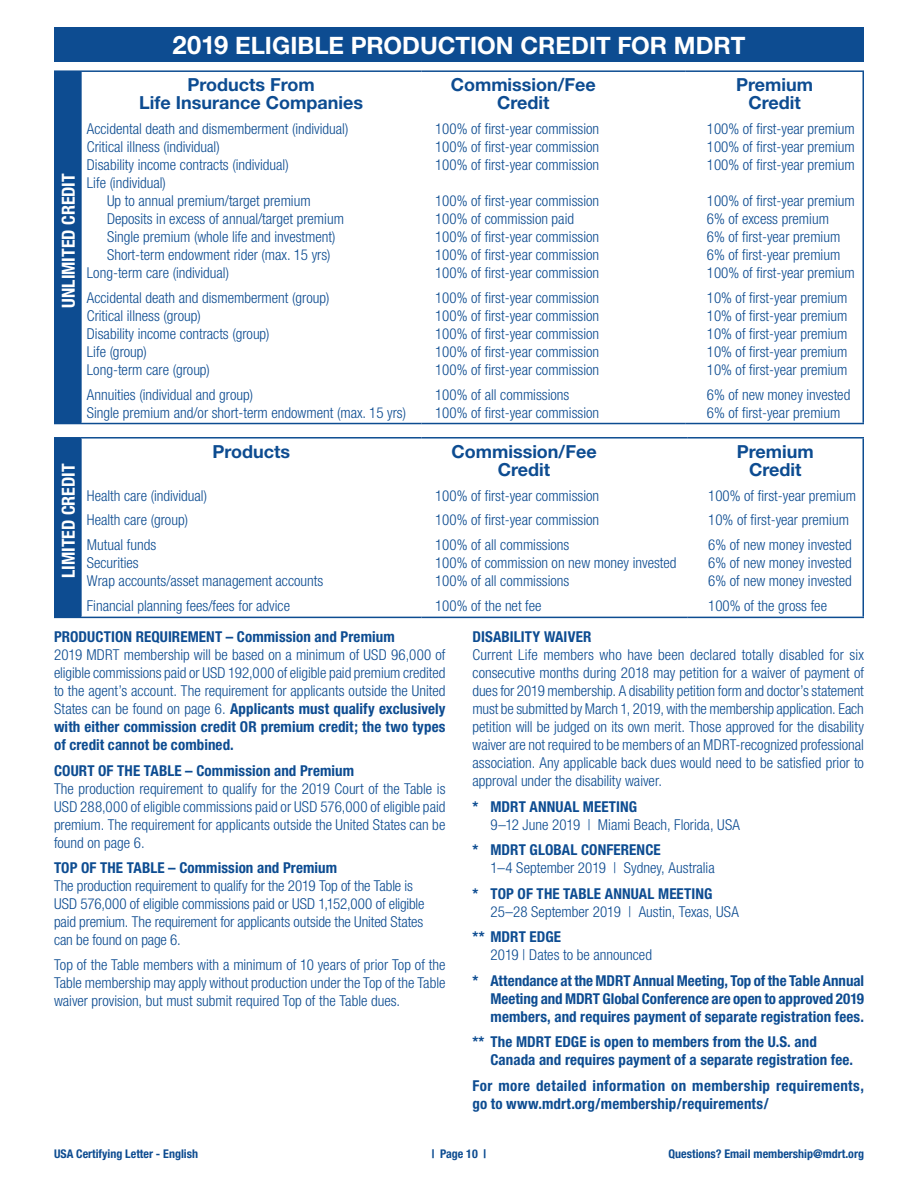
<style>
.page{position:relative;width:918px;height:1188px;background:#fff}
.page>*{position:absolute;margin:0;border:0;box-sizing:border-box;transform-origin:0 0}
.t1{font:700 24px "Helvetica Neue";color:#fff}
.t2{font:700 18px/18px "Helvetica Neue";color:#0d4c91;text-align:center}
.t3{font:700 condensed 18px "Helvetica Neue";letter-spacing:-.005em;color:#fff}
.t4{font:300 condensed 15px/18px "Helvetica Neue";color:#0d4c91}
.t5{font:700 condensed 15px/18px "Helvetica Neue";letter-spacing:.01em;color:#0d4c91}
.t6{font:700 condensed 12px "Helvetica Neue";color:#0d4c91}
.s1{font-size:25.5px}
.s2{font-weight:700}
</style>
<div class="page">
<div style="left:54px;top:27px;width:810px;height:35px;background:#0d4c91"></div>
<div style="left:55px;top:71px;width:26px;height:353px;background:#0d4c91"></div>
<hr style="left:54px;top:72px;width:2px;height:351px;background:#0d4c91">
<hr style="left:54px;top:70px;width:27px;height:2px;background:#0d4c91">
<hr style="left:80px;top:72px;width:2px;height:351px;background:#0d4c91">
<hr style="left:81px;top:70px;width:341px;height:2px;background:#0d4c91">
<hr style="left:81px;top:423px;width:341px;height:1px;background:#0d4c91">
<hr style="left:422px;top:70px;width:264px;height:2px;background:#0d4c91">
<hr style="left:422px;top:423px;width:264px;height:1px;background:#0d4c91">
<hr style="left:686px;top:70px;width:178px;height:2px;background:#0d4c91">
<hr style="left:862px;top:72px;width:2px;height:351px;background:#0d4c91">
<hr style="left:686px;top:423px;width:178px;height:1px;background:#0d4c91">
<div style="left:55px;top:438px;width:26px;height:179px;background:#0d4c91"></div>
<hr style="left:54px;top:439px;width:2px;height:178px;background:#0d4c91">
<hr style="left:54px;top:437px;width:27px;height:2px;background:#0d4c91">
<svg style="left:54px;top:617px;width:27px;height:1px"></svg>
<hr style="left:80px;top:439px;width:2px;height:178px;background:#0d4c91">
<hr style="left:81px;top:437px;width:341px;height:2px;background:#0d4c91">
<hr style="left:81px;top:617px;width:341px;height:1px;background:#0d4c91">
<hr style="left:422px;top:437px;width:265px;height:2px;background:#0d4c91">
<hr style="left:422px;top:617px;width:265px;height:1px;background:#0d4c91">
<hr style="left:687px;top:437px;width:177px;height:2px;background:#0d4c91">
<hr style="left:862px;top:439px;width:2px;height:178px;background:#0d4c91">
<hr style="left:687px;top:617px;width:177px;height:1px;background:#0d4c91">
<p class="t3" style="left:57px;top:308px;width:136px;rotate:-90deg">UNLIMITED CREDIT</p>
<p class="t3" style="left:57px;top:578px;width:116px;rotate:-90deg">LIMITED CREDIT</p>
<h1 class="t1" style="left:173px;top:31px;width:574px"><span class="s1">2019</span> ELIGIBLE PRODUCTION CREDIT FOR MDRT</h1>
<p class="t2" style="left:139px;top:75px;width:225px">Products From<br>Life Insurance Companies</p>
<p class="t4" style="left:87px;top:120px;width:263px">Accidental death and dismemberment (individual)</p>
<p class="t4" style="left:87px;top:138px;width:134px">Critical illness (individual)</p>
<p class="t4" style="left:87px;top:156px;width:203px">Disability income contracts (individual)</p>
<p class="t4" style="left:87px;top:174px;width:81px">Life (individual)</p>
<p class="t4" style="left:107px;top:192px;width:205px">Up to annual premium/target premium</p>
<p class="t4" style="left:107px;top:210px;width:238px">Deposits in excess of annual/target premium</p>
<p class="t4" style="left:107px;top:228px;width:230px">Single premium (whole life and investment)</p>
<p class="t4" style="left:107px;top:246px;width:225px">Short-term endowment rider (max. 15 yrs)</p>
<p class="t4" style="left:87px;top:264px;width:144px">Long-term care (individual)</p>
<p class="t4" style="left:87px;top:288px;width:244px">Accidental death and dismemberment (group)<br>Critical illness (group)<br>Disability income contracts (group)<br>Life (group)<br>Long-term care (group)</p>
<p class="t4" style="left:87px;top:385px;width:321px">Annuities (individual and group)<br>Single premium and/or short-term endowment (max. 15 yrs)</p>
<p class="t2" style="left:212px;top:442px;width:79px">Products</p>
<p class="t4" style="left:87px;top:483px;width:122px;line-height:24.8px">Health care (individual)<br>Health care (group)<br>Mutual funds</p>
<p class="t4" style="left:87px;top:554px;width:238px">Securities<br>Wrap accounts/asset management accounts</p>
<p class="t4" style="left:87px;top:596px;width:205px">Financial planning fees/fees for advice</p>
<p class="t2" style="left:451px;top:75px;width:147px">Commission/Fee<br>Credit</p>
<p class="t4" style="left:435px;top:120px;width:166px;text-align:justify">100% of first-year commission 100% of first-year commission 100% of first-year commission</p>
<p class="t4" style="left:435px;top:192px;width:166px">100% of first-year commission<br>100% of commission paid<br>100% of first-year commission<br>100% of first-year commission<br>100% of first-year commission</p>
<p class="t4" style="left:435px;top:288px;width:166px;text-align:justify">100% of first-year commission 100% of first-year commission 100% of first-year commission 100% of first-year commission 100% of first-year commission</p>
<p class="t4" style="left:435px;top:385px;width:166px">100% of all commissions<br>100% of first-year commission</p>
<p class="t2" style="left:451px;top:442px;width:147px">Commission/Fee<br>Credit</p>
<p class="t4" style="left:435px;top:483px;width:166px;line-height:24.8px;text-align:justify">100% of first-year commission 100% of first-year commission 100% of all commissions</p>
<p class="t4" style="left:435px;top:554px;width:243px">100% of commission on new money invested<br>100% of all commissions</p>
<p class="t4" style="left:435px;top:596px;width:108px">100% of the net fee</p>
<p class="t2" style="left:736px;top:75px;width:78px">Premium<br>Credit</p>
<p class="t4" style="left:707px;top:120px;width:149px;text-align:justify">100% of first-year premium 100% of first-year premium 100% of first-year premium</p>
<p class="t4" style="left:707px;top:192px;width:149px">100% of first-year premium<br>6% of excess premium<br>6% of first-year premium<br>6% of first-year premium<br>100% of first-year premium</p>
<p class="t4" style="left:707px;top:288px;width:142px;text-align:justify">10% of first-year premium 10% of first-year premium 10% of first-year premium 10% of first-year premium 10% of first-year premium</p>
<p class="t4" style="left:707px;top:385px;width:145px">6% of new money invested<br>6% of first-year premium</p>
<p class="t2" style="left:737px;top:442px;width:78px">Premium<br>Credit</p>
<p class="t4" style="left:708px;top:483px;width:149px;line-height:24.8px">100% of first-year premium<br>10% of first-year premium<br>6% of new money invested</p>
<p class="t4" style="left:708px;top:554px;width:145px">6% of new money invested<br>6% of new money invested</p>
<p class="t4" style="left:708px;top:596px;width:120px">100% of the gross fee</p>
<p class="t5" style="left:54px;top:628px;width:342px">PRODUCTION REQUIREMENT – Commission and Premium</p>
<p class="t4" style="left:54px;top:646px;width:393px;text-align:justify">2019 MDRT membership will be based on a minimum of USD 96,000 of eligible commissions paid or USD 192,000 of eligible paid premium credited to the agent’s account. The requirement for applicants outside the United States can be found on page 6. <span class="s2">Applicants must qualify exclusively with either commission credit OR premium credit; the two types of credit cannot be combined.</span></p>
<p class="t5" style="left:54px;top:761px;width:302px">COURT OF THE TABLE – Commission and Premium</p>
<p class="t4" style="left:54px;top:779px;width:393px;text-align:justify">The production requirement to qualify for the 2019 Court of the Table is USD 288,000 of eligible commissions paid or USD 576,000 of eligible paid premium. The requirement for applicants outside the United States can be found on page 6.</p>
<p class="t5" style="left:54px;top:858px;width:285px">TOP OF THE TABLE – Commission and Premium</p>
<p class="t4" style="left:54px;top:876px;width:372px">The production requirement to qualify for the 2019 Top of the Table is USD 576,000 of eligible commissions paid or USD 1,152,000 of eligible paid premium. The requirement for applicants outside the United States can be found on page 6.</p>
<p class="t4" style="left:54px;top:956px;width:393px;text-align:justify">Top of the Table members with a minimum of 10 years of prior Top of the Table membership may apply without production under the Top of the Table waiver provision, but must submit required Top of the Table dues.</p>
<p class="t5" style="left:472px;top:628px;width:120px">DISABILITY WAIVER</p>
<p class="t4" style="left:472px;top:646px;width:393px;text-align:justify">Current Life members who have been declared totally disabled for six consecutive months during 2018 may petition for a waiver of payment of dues for 2019 membership. A disability petition form and doctor’s statement must be submitted by March 1, 2019, with the membership application. Each petition will be judged on its own merit. Those approved for the disability waiver are not required to be members of an MDRT-recognized professional association. Any applicable back dues would need to be satisfied prior to approval under the disability waiver.</p>
<p class="t5" style="left:472px;top:797px;width:166px">* MDRT ANNUAL MEETING</p>
<p class="t4" style="left:490px;top:815px;width:251px">9–12 June 2019 | Miami Beach, Florida, USA</p>
<p class="t5" style="left:472px;top:841px;width:190px">* MDRT GLOBAL CONFERENCE</p>
<p class="t4" style="left:490px;top:859px;width:226px">1–4 September 2019 | Sydney, Australia</p>
<p class="t5" style="left:472px;top:884px;width:241px">* TOP OF THE TABLE ANNUAL MEETING</p>
<p class="t4" style="left:490px;top:902px;width:250px">25–28 September 2019 | Austin, Texas, USA</p>
<p class="t5" style="left:472px;top:928px;width:90px">** MDRT EDGE</p>
<p class="t4" style="left:490px;top:946px;width:163px">2019 | Dates to be announced</p>
<p class="t5" style="left:490px;top:971px;width:375px;text-align:justify;text-indent:-18px">* Attendance at the MDRT Annual Meeting, Top of the Table Annual Meeting and MDRT Global Conference are open to approved 2019 members, and requires payment of separate registration fees.</p>
<p class="t5" style="left:490px;top:1033px;width:364px;text-indent:-18px">** The MDRT EDGE is open to members from the U.S. and<br>Canada and requires payment of a separate registration fee.</p>
<p class="t5" style="left:472px;top:1076px;width:393px">For more detailed information on membership requirements, go to www.mdrt.org/membership/requirements/</p>
<p class="t6" style="left:54px;top:1147px;width:146px">USA Certifying Letter - English</p>
<p class="t6" style="left:432px;top:1147px;width:56px">| Page 10 |</p>
<p class="t6" style="left:669px;top:1147px;width:197px">Questions? Email membership@mdrt.org</p>
</div>
